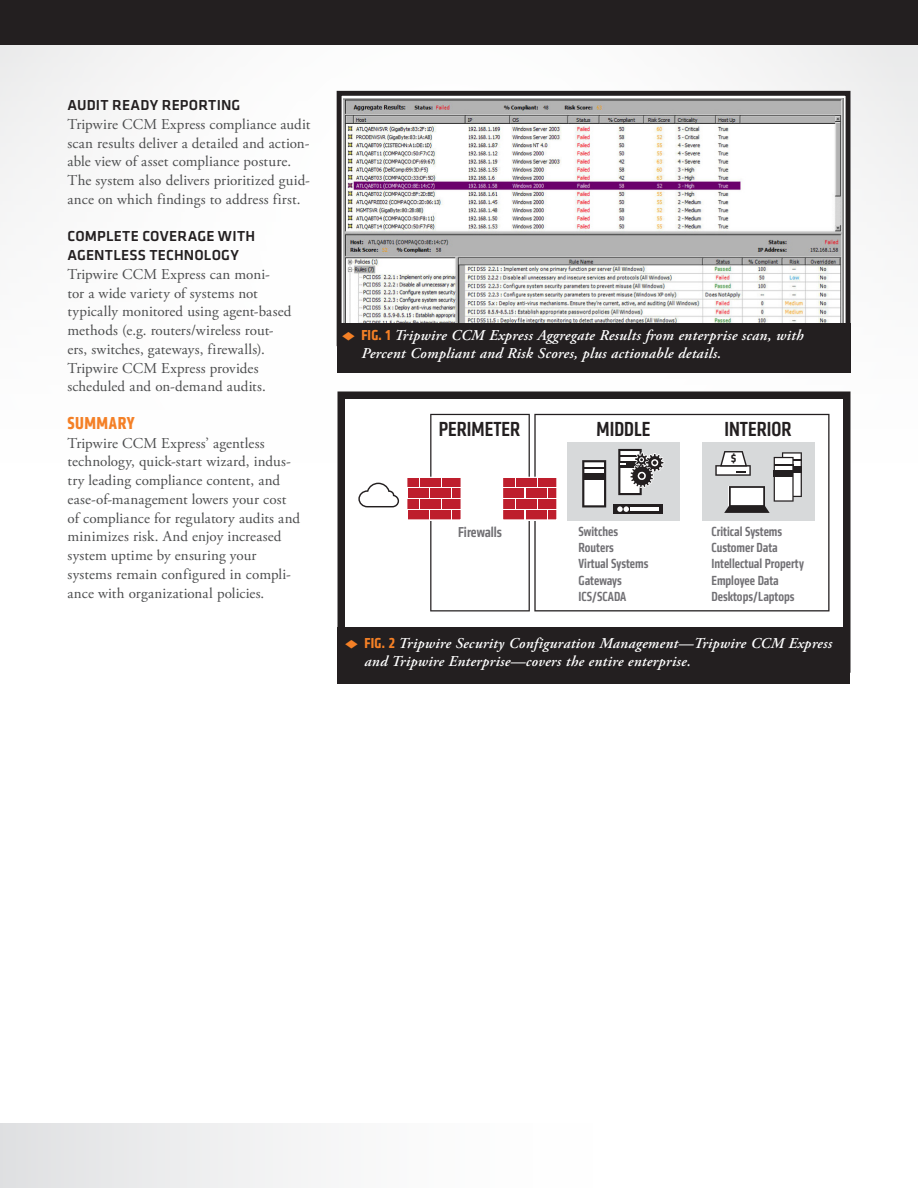
<style>
.page{position:relative;width:918px;height:1188px;background:#fff}
.page>*{position:absolute;margin:0;border:0;box-sizing:border-box;transform-origin:0 0}
.t1{font:500 condensed 21.15px "Klavika";color:#231f20}
.t2{font:700 condensed 18px "Klavika";letter-spacing:.025em;color:#f48026}
.BODY{font:15px/18.8px "Adobe Garamond Pro";letter-spacing:.01em;color:#4b4c4d}
.t3{font:italic 600 15px/18px "Adobe Garamond Pro";letter-spacing:.02em;color:#fff}
.t4{font:500 15px/18.8px "Klavika";letter-spacing:.01em;color:#231f20}
.t5{font:500 condensed 15px "Klavika";color:#717074}
.t6{font:500 condensed 13.65px/16.2px "Klavika";color:#717074}
.t7{font:700 11.25px "Klavika";color:#231f20}
.s1{color:#f48026}
.s2{font-family:"Klavika";font-weight:700;font-style:normal;font-stretch:condensed;color:#f48026}
</style>
<div class="page">
<hr style="left:917px;top:0;width:1px;height:485px;background:#f6f6f7">
<div style="left:0;top:0;width:918px;height:45px;background:#231f20"></div>
<div style="left:0;top:1123px;width:616px;height:65px;background:linear-gradient(to right,#e2e3e5,#fff)"></div>
<div style="left:338px;top:391px;width:512px;height:282px;border:8px solid #231f20"></div>
<div style="left:338px;top:628px;width:512px;height:56px;background:#231f20"></div>
<svg style="left:430px;top:414px;width:100px;height:197px"></svg>
<svg style="left:534px;top:414px;width:295px;height:197px"></svg>
<svg style="left:358px;top:483px;width:41px;height:24px"></svg>
<div style="left:408px;top:478px;width:53px;height:43px;background:#fff"></div>
<div style="left:408px;top:510px;width:21px;height:10px;background:#be1e2d"></div>
<div style="left:430px;top:510px;width:21px;height:10px;background:#be1e2d"></div>
<div style="left:452px;top:510px;width:9px;height:10px;background:#be1e2d"></div>
<div style="left:408px;top:488px;width:21px;height:10px;background:#be1e2d"></div>
<div style="left:430px;top:488px;width:21px;height:10px;background:#be1e2d"></div>
<div style="left:452px;top:488px;width:9px;height:10px;background:#be1e2d"></div>
<div style="left:408px;top:478px;width:11px;height:9px;background:#be1e2d"></div>
<div style="left:420px;top:478px;width:21px;height:9px;background:#be1e2d"></div>
<div style="left:442px;top:478px;width:19px;height:9px;background:#be1e2d"></div>
<div style="left:408px;top:499px;width:11px;height:10px;background:#be1e2d"></div>
<div style="left:420px;top:499px;width:21px;height:10px;background:#be1e2d"></div>
<div style="left:442px;top:499px;width:19px;height:10px;background:#be1e2d"></div>
<div style="left:406px;top:477px;width:56px;height:44px;border:1px solid #fff"></div>
<div style="left:613px;top:504px;width:50px;height:10px;background:#231f20"></div>
<hr style="left:630px;top:507px;width:29px;height:4px;background:#fff">
<svg style="left:617px;top:506px;width:12px;height:6px"></svg>
<svg style="left:618px;top:449px;width:46px;height:46px"></svg>
<svg style="left:582px;top:460px;width:24px;height:47px"></svg>
<svg style="left:715px;top:451px;width:87px;height:62px"></svg>
<div style="left:503px;top:478px;width:54px;height:43px;background:#fff"></div>
<div style="left:504px;top:510px;width:20px;height:10px;background:#be1e2d"></div>
<div style="left:526px;top:510px;width:21px;height:10px;background:#be1e2d"></div>
<div style="left:548px;top:510px;width:9px;height:10px;background:#be1e2d"></div>
<div style="left:504px;top:488px;width:20px;height:10px;background:#be1e2d"></div>
<div style="left:526px;top:488px;width:21px;height:10px;background:#be1e2d"></div>
<div style="left:548px;top:488px;width:9px;height:10px;background:#be1e2d"></div>
<div style="left:503px;top:478px;width:12px;height:9px;background:#be1e2d"></div>
<div style="left:516px;top:478px;width:21px;height:9px;background:#be1e2d"></div>
<div style="left:538px;top:478px;width:19px;height:9px;background:#be1e2d"></div>
<div style="left:503px;top:499px;width:12px;height:10px;background:#be1e2d"></div>
<div style="left:516px;top:499px;width:21px;height:10px;background:#be1e2d"></div>
<div style="left:538px;top:499px;width:19px;height:10px;background:#be1e2d"></div>
<div style="left:502px;top:477px;width:56px;height:44px;border:1px solid #fff"></div>
<div style="left:337px;top:91px;width:513px;height:255px;border:5px solid #231f20"></div>
<img style="left:344px;top:99px;width:500px;height:224px">
<div style="left:337px;top:323px;width:513px;height:50px;background:#231f20"></div>
<h2 class="t4" style="left:68px;top:96px;width:174px">AUDIT READY REPORTING</h2>
<p class="BODY" style="left:68px;top:115px;width:245px">Tripwire CCM Express compliance audit scan results deliver a detailed and action&shy;able view of asset compliance posture.<br>The system also delivers prioritized guid&shy;ance on which findings to address first.</p>
<h2 class="t4" style="left:68px;top:227px;width:189px">COMPLETE COVERAGE WITH<br>AGENTLESS TECHNOLOGY</h2>
<p class="BODY" style="left:68px;top:265px;width:225px">Tripwire CCM Express can moni-<br>tor a wide variety of systems not typically monitored using agent-based methods (e.g. routers/wireless rout&shy;ers, switches, gateways, firewalls).<br>Tripwire CCM Express provides scheduled and on-demand audits.</p>
<h1 class="t2" style="left:68px;top:411px;width:69px">SUMMARY</h1>
<p class="BODY" style="left:68px;top:434px;width:234px">Tripwire CCM Express’ agentless technology, quick-start wizard, indus&shy;try leading compliance content, and ease-of-management lowers your cost of compliance for regulatory audits and minimizes risk. And enjoy increased system uptime by ensuring your systems remain configured in compli&shy;ance with organizational policies.</p>
<p class="t3" style="left:361px;top:326px;width:444px;text-indent:-20px"><span class="s1">◆</span> <span class="s2">FIG. 1</span> Tripwire CCM Express Aggregate Results from enterprise scan, with<br>Percent Compliant and Risk Scores, plus actionable details.</p>
<p class="t1" style="left:439px;top:416px;width:83px">PERIMETER</p>
<p class="t1" style="left:597px;top:416px;width:55px">MIDDLE</p>
<p class="t1" style="left:724px;top:416px;width:69px">INTERIOR</p>
<p class="t7" style="left:731px;top:450px;width:7px">$</p>
<p class="t5" style="left:458px;top:522px;width:45px">Firewalls</p>
<p class="t6" style="left:711px;top:523px;width:94px">Critical Systems<br>Customer Data<br>Intellectual Property<br>Employee Data<br>Desktops/Laptops</p>
<p class="t6" style="left:579px;top:523px;width:71px">Switches<br>Routers<br>Virtual Systems<br>Gateways<br>ICS/SCADA</p>
<p class="t3" style="left:364px;top:634px;width:469px;text-indent:-20px"><span class="s1">◆</span> <span class="s2">FIG. 2</span> Tripwire Security Configuration Management—Tripwire CCM Express and Tripwire Enterprise—covers the entire enterprise.</p>
</div>
